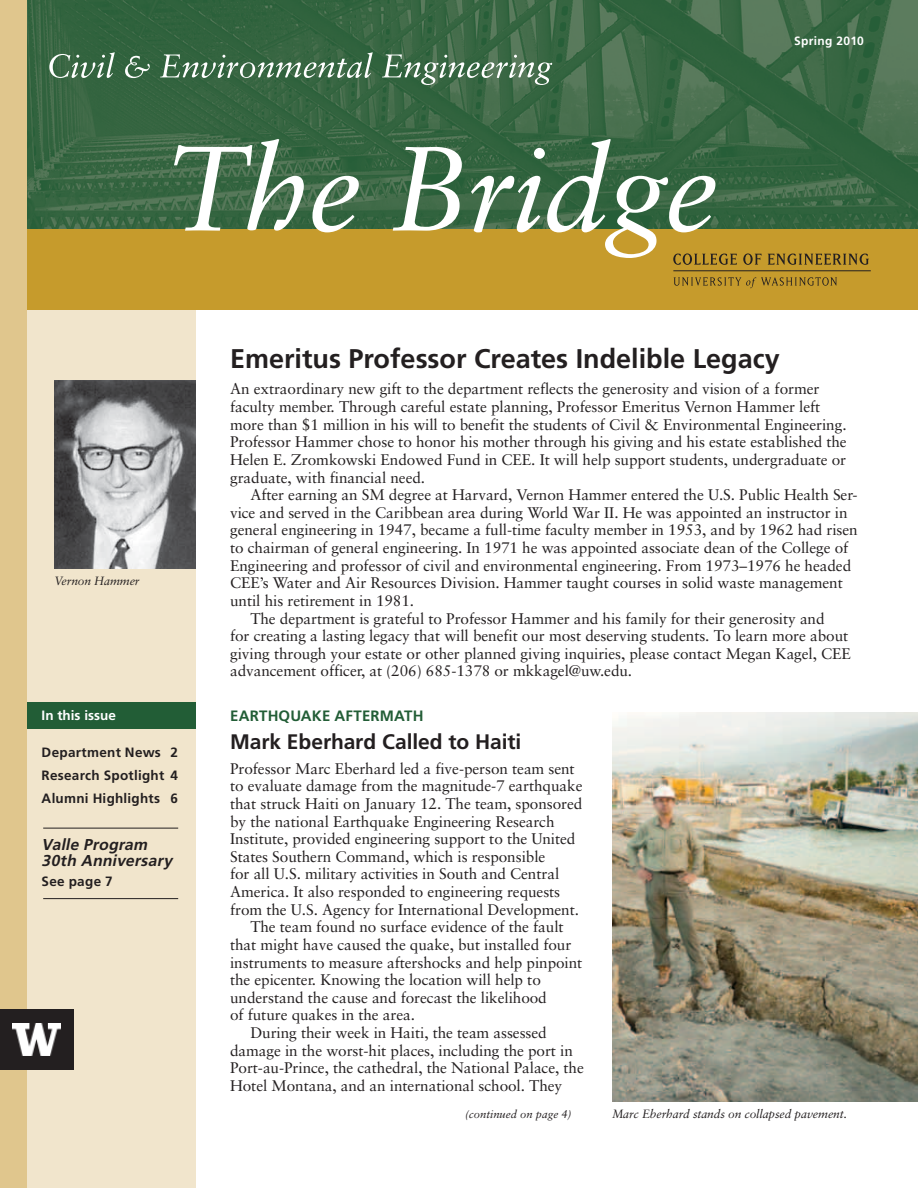
<style>
.page{position:relative;width:918px;height:1188px;background:#fff}
.page>*{position:absolute;margin:0;border:0;box-sizing:border-box;transform-origin:0 0}
.t1{font:italic 120px "Sabon";letter-spacing:-.02em;color:#fff}
.t2{font:700 27px "Frutiger LT Std";color:#231f20}
.t3{font:700 21px "Frutiger";letter-spacing:-.005em;color:#231f20}
.t4{font:italic 700 15.75px/16.5px "Frutiger";color:#231f20}
.t5{font:15.3px/17.5px "Sabon";letter-spacing:-.005em;color:#231f20}
.t6{font:700 15px "Frutiger";letter-spacing:.115em;color:#225d36}
.t7{font:700 13.5px/23.2px "Frutiger";letter-spacing:.02em;color:#231f20;text-align:justify}
.t8{font:700 13.5px "Frutiger";color:#fff}
.t9{font:italic 12px "Sabon";letter-spacing:-.01em;color:#231f20}
.t10{font:700 12px "Frutiger";letter-spacing:.03em;color:#fff}
.t11{font:italic 11.25px "Sabon";color:#231f20}
</style>
<div class="page">
<div style="left:14px;top:291px;width:182px;height:897px;background:#f1e5cc"></div>
<img style="left:27px;top:0;width:891px;height:230px">
<div style="left:14px;top:230px;width:904px;height:80px;background:#c69b2c"></div>
<svg style="left:49px;top:52px;width:503px;height:33px;background:#567d5f"></svg>
<div style="left:12px;top:702px;width:184px;height:27px;background:#225d36"></div>
<div style="left:0;top:0;width:27px;height:1188px;background:#e0c68d"></div>
<hr style="left:43px;top:828px;width:135px;height:1px;background:#231f20">
<hr style="left:43px;top:898px;width:135px;height:1px;background:#231f20">
<img style="left:54px;top:381px;width:142px;height:187px">
<img style="left:612px;top:712px;width:306px;height:390px">
<svg style="left:674px;top:277px;width:163px;height:11px"></svg>
<hr style="left:673px;top:271px;width:198px;height:1px;background:#231f20">
<svg style="left:673px;top:253px;width:64px;height:12px"></svg>
<svg style="left:743px;top:253px;width:19px;height:12px"></svg>
<svg style="left:768px;top:254px;width:101px;height:11px"></svg>
<div style="left:0;top:1009px;width:73px;height:61px;background:#231f20"></div>
<img style="left:12px;top:1023px;width:49px;height:33px">
<p class="t10" style="left:794px;top:34px;width:71px">Spring 2010</p>
<h1 class="t1" style="left:166px;top:119px;width:553px">The Bridge</h1>
<p class="t9" style="left:54px;top:574px;width:87px">Vernon Hammer</p>
<h2 class="t2" style="left:230px;top:342px;width:551px">Emeritus Professor Creates Indelible Legacy</h2>
<p class="t5" style="left:230px;top:380px;width:618px">An extraordinary new gift to the department reflects the generosity and vision of a former faculty member. Through careful estate planning, Professor Emeritus Vernon Hammer left more than $1 million in his will to benefit the students of Civil &amp; Environmental Engineering.<br>Professor Hammer chose to honor his mother through his giving and his estate established the Helen E. Zromkowski Endowed Fund in CEE. It will help support students, undergraduate or graduate, with financial need.</p>
<p class="t5" style="left:250px;top:486px;width:609px">After earning an SM degree at Harvard, Vernon Hammer entered the U.S. Public Health Ser-</p>
<p class="t5" style="left:230px;top:504px;width:619px">vice and served in the Caribbean area during World War II. He was appointed an instructor in</p>
<p class="t5" style="left:230px;top:521px;width:629px">general engineering in 1947, became a full-time faculty member in 1953, and by 1962 had risen</p>
<p class="t5" style="left:230px;top:539px;width:620px">to chairman of general engineering. In 1971 he was appointed associate dean of the College of</p>
<p class="t5" style="left:230px;top:556px;width:623px">Engineering and professor of civil and environmental engineering. From 1973–1976 he headed</p>
<p class="t5" style="left:230px;top:574px;width:614px">CEE’s Water and Air Resources Division. Hammer taught courses in solid waste management</p>
<p class="t5" style="left:230px;top:592px;width:186px">until his retirement in 1981.</p>
<p class="t5" style="left:250px;top:609px;width:576px">The department is grateful to Professor Hammer and his family for their generosity and</p>
<p class="t5" style="left:230px;top:627px;width:620px">for creating a lasting legacy that will benefit our most deserving students. To learn more about</p>
<p class="t5" style="left:230px;top:644px;width:622px">giving through your estate or other planned giving inquiries, please contact Megan Kagel, CEE</p>
<p class="t5" style="left:230px;top:662px;width:404px">advancement officer, at (206) 685-1378 or mkkagel@uw.edu.</p>
<p class="t8" style="left:42px;top:707px;width:76px">In this issue</p>
<p class="t7" style="left:42px;top:741px;width:138px">Department News 2<br>Research Spotlight 4<br>Alumni Highlights 6</p>
<p class="t4" style="left:42px;top:836px;width:136px">Valle Program<br>30th Anniversary</p>
<p class="t7" style="left:42px;top:870px;width:73px">See page 7</p>
<p class="t6" style="left:230px;top:707px;width:193px">Earthquake Aftermath</p>
<h3 class="t3" style="left:230px;top:729px;width:293px">Mark Eberhard Called to Haiti</h3>
<p class="t5" style="left:230px;top:760px;width:346px">Professor Marc Eberhard led a five-person team sent</p>
<p class="t5" style="left:230px;top:777px;width:354px">to evaluate damage from the magnitude-7 earthquake</p>
<p class="t5" style="left:230px;top:795px;width:354px">that struck Haiti on January 12. The team, sponsored</p>
<p class="t5" style="left:230px;top:812px;width:326px">by the national Earthquake Engineering Research</p>
<p class="t5" style="left:230px;top:830px;width:347px">Institute, provided engineering support to the United</p>
<p class="t5" style="left:230px;top:848px;width:317px">States Southern Command, which is responsible</p>
<p class="t5" style="left:230px;top:865px;width:331px">for all U.S. military activities in South and Central</p>
<p class="t5" style="left:230px;top:883px;width:332px">America. It also responded to engineering requests</p>
<p class="t5" style="left:230px;top:900px;width:350px">from the U.S. Agency for International Development.</p>
<p class="t5" style="left:250px;top:918px;width:315px">The team found no surface evidence of the fault</p>
<p class="t5" style="left:230px;top:936px;width:343px">that might have caused the quake, but installed four</p>
<p class="t5" style="left:230px;top:953px;width:354px">instruments to measure aftershocks and help pinpoint</p>
<p class="t5" style="left:230px;top:971px;width:312px">the epicenter. Knowing the location will help to</p>
<p class="t5" style="left:230px;top:989px;width:318px">understand the cause and forecast the likelihood</p>
<p class="t5" style="left:230px;top:1006px;width:186px">of future quakes in the area.</p>
<p class="t5" style="left:250px;top:1024px;width:298px">During their week in Haiti, the team assessed</p>
<p class="t5" style="left:230px;top:1041px;width:344px">damage in the worst-hit places, including the port in</p>
<p class="t5" style="left:230px;top:1059px;width:355px">Port-au-Prince, the cathedral, the National Palace, the</p>
<p class="t5" style="left:230px;top:1077px;width:334px">Hotel Montana, and an international school. They</p>
<p class="t11" style="left:465px;top:1107px;width:108px">(continued on page 4)</p>
<p class="t9" style="left:612px;top:1107px;width:237px">Marc Eberhard stands on collapsed pavement.</p>
</div>
